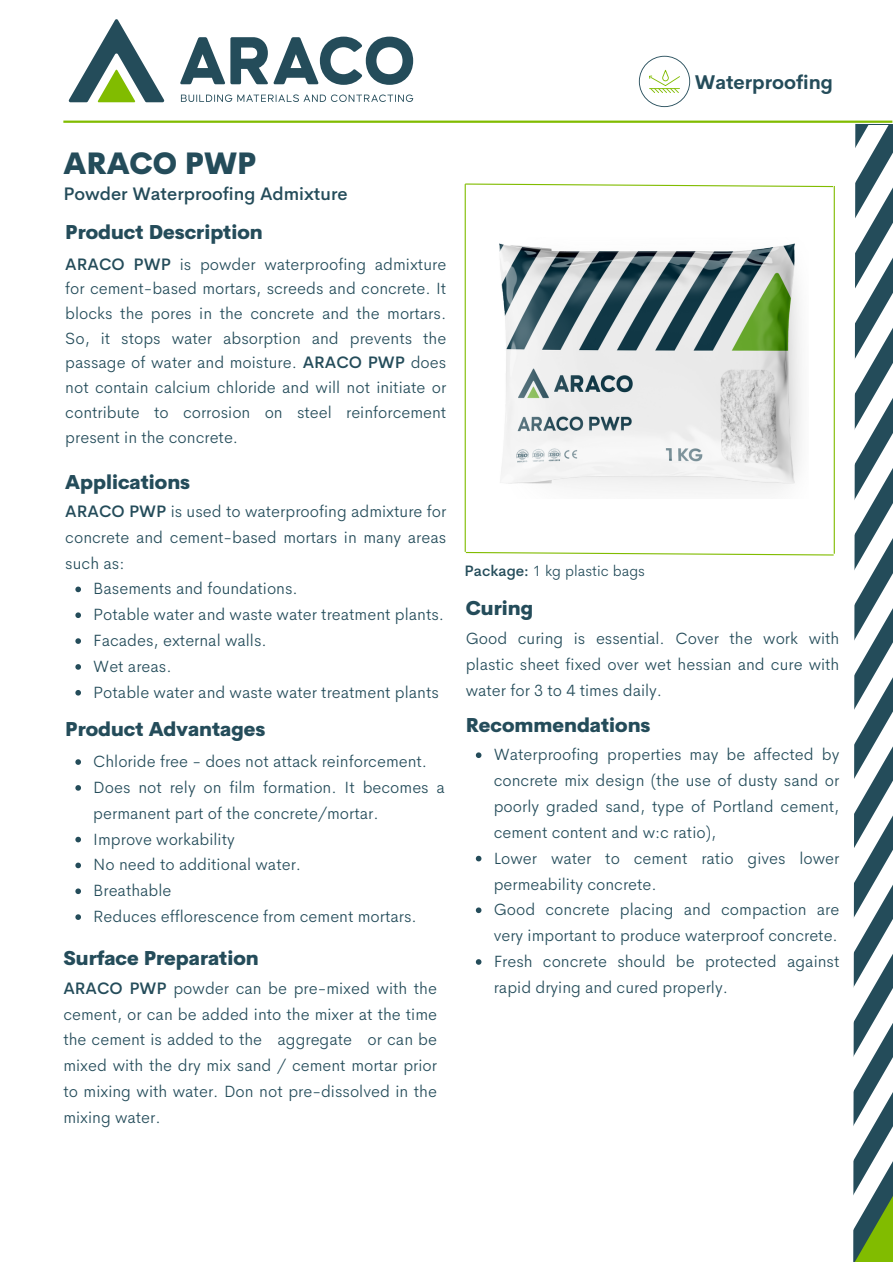
<style>
.page{position:relative;width:893px;height:1263px;background:#fff}
.page>*{position:absolute;margin:0;border:0;box-sizing:border-box;transform-origin:0 0}
.t1{font:800 30px "Cerebri Sans";color:#244c5a}
.t2{font:800 19.5px "Cerebri Sans";color:#244c5a}
.t3{font:700 19.5px "Cerebri Sans";color:#244c5a}
.t4{font:500 18px "Cerebri Sans";color:#244c5a}
.t5{font:300 16.5px/25.8px "Cerebri Sans";color:#244c5a;text-align:justify}
.t6{font:300 15px "Cerebri Sans";color:#244c5a}
.s1{font-weight:500}
</style>
<div class="page">
<svg style="left:68px;top:19px;width:97px;height:83px"></svg>
<svg style="left:180px;top:37px;width:233px;height:48px"></svg>
<svg style="left:181px;top:94px;width:232px;height:8px"></svg>
<svg style="left:465px;top:551px;width:351px;height:5px"></svg>
<svg style="left:465px;top:183px;width:351px;height:4px"></svg>
<hr style="left:464px;top:184px;width:2px;height:368px;background:#81bc00">
<svg style="left:638px;top:56px;width:52px;height:51px"></svg>
<hr style="left:63px;top:121px;width:829px;height:2px;background:#81bc00">
<svg style="left:816px;top:120px;width:35px;height:436px"></svg>
<svg style="left:851px;top:120px;width:41px;height:41px"></svg>
<svg style="left:853px;top:161px;width:39px;height:1100px"></svg>
<img style="left:499px;top:243px;width:303px;height:248px">
<svg style="left:75px;top:586px;width:6px;height:6px"></svg>
<svg style="left:75px;top:612px;width:6px;height:6px"></svg>
<svg style="left:75px;top:638px;width:6px;height:6px"></svg>
<svg style="left:75px;top:664px;width:6px;height:5px"></svg>
<svg style="left:75px;top:690px;width:6px;height:5px"></svg>
<svg style="left:75px;top:759px;width:6px;height:5px"></svg>
<svg style="left:75px;top:785px;width:6px;height:5px"></svg>
<svg style="left:75px;top:836px;width:6px;height:6px"></svg>
<svg style="left:75px;top:862px;width:6px;height:6px"></svg>
<svg style="left:75px;top:888px;width:6px;height:6px"></svg>
<svg style="left:75px;top:914px;width:6px;height:5px"></svg>
<svg style="left:476px;top:752px;width:5px;height:6px"></svg>
<svg style="left:476px;top:855px;width:5px;height:6px"></svg>
<svg style="left:476px;top:907px;width:5px;height:6px"></svg>
<svg style="left:476px;top:959px;width:5px;height:5px"></svg>
<p class="t3" style="left:694px;top:70px;width:140px">Waterproofing</p>
<p class="t1" style="left:63px;top:144px;width:194px">ARACO PWP</p>
<p class="t4" style="left:63px;top:181px;width:286px">Powder Waterproofing Admixture</p>
<p class="t2" style="left:65px;top:219px;width:199px">Product Description</p>
<p class="t5" style="left:65px;top:251px;width:382px;line-height:24.8px"><span class="s1">ARACO PWP</span> is powder waterproofing admixture for cement-based mortars, screeds and concrete. It blocks the pores in the concrete and the mortars.<br>So, it stops water absorption and prevents the passage of water and moisture. <span class="s1">ARACO PWP</span> does not contain calcium chloride and will not initiate or contribute to corrosion on steel reinforcement present in the concrete.</p>
<p class="t2" style="left:65px;top:469px;width:126px">Applications</p>
<p class="t5" style="left:65px;top:498px;width:382px"><span class="s1">ARACO PWP</span> is used to waterproofing admixture for concrete and cement-based mortars in many areas such as:</p>
<p class="t5" style="left:93px;top:575px;width:206px">Basements and foundations.</p>
<p class="t5" style="left:93px;top:601px;width:352px">Potable water and waste water treatment plants.</p>
<p class="t5" style="left:93px;top:627px;width:175px">Facades, external walls.</p>
<p class="t5" style="left:93px;top:653px;width:80px">Wet areas.</p>
<p class="t5" style="left:93px;top:679px;width:347px">Potable water and waste water treatment plants</p>
<p class="t2" style="left:65px;top:716px;width:202px">Product Advantages</p>
<p class="t5" style="left:93px;top:748px;width:335px">Chloride free - does not attack reinforcement.</p>
<p class="t5" style="left:93px;top:774px;width:353px">Does not rely on film formation. It becomes a permanent part of the concrete/mortar.</p>
<p class="t5" style="left:93px;top:825px;width:143px">Improve workability</p>
<p class="t5" style="left:93px;top:851px;width:209px">No need to additional water.</p>
<p class="t5" style="left:93px;top:877px;width:80px">Breathable</p>
<p class="t5" style="left:93px;top:903px;width:325px">Reduces efflorescence from cement mortars.</p>
<p class="t2" style="left:63px;top:945px;width:197px">Surface Preparation</p>
<p class="t5" style="left:63px;top:974px;width:375px"><span class="s1">ARACO PWP</span> powder can be pre-mixed with the cement, or can be added into the mixer at the time the cement is added to the aggregate or can be mixed with the dry mix sand / cement mortar prior to mixing with water. Don not pre-dissolved in the mixing water.</p>
<p class="t6" style="left:464px;top:561px;width:182px"><span class="s1">Package:</span> 1 kg plastic bags</p>
<p class="t2" style="left:465px;top:596px;width:69px">Curing</p>
<p class="t5" style="left:465px;top:625px;width:375px">Good curing is essential. Cover the work with plastic sheet fixed over wet hessian and cure with water for 3 to 4 times daily.</p>
<p class="t2" style="left:465px;top:712px;width:186px">Recommendations</p>
<p class="t5" style="left:493px;top:741px;width:347px">Waterproofing properties may be affected by concrete mix design (the use of dusty sand or poorly graded sand, type of Portland cement, cement content and w:c ratio),</p>
<p class="t5" style="left:493px;top:844px;width:347px">Lower water to cement ratio gives lower permeability concrete.</p>
<p class="t5" style="left:493px;top:896px;width:347px">Good concrete placing and compaction are very important to produce waterproof concrete.</p>
<p class="t5" style="left:493px;top:948px;width:347px">Fresh concrete should be protected against rapid drying and cured properly.</p>
</div>
